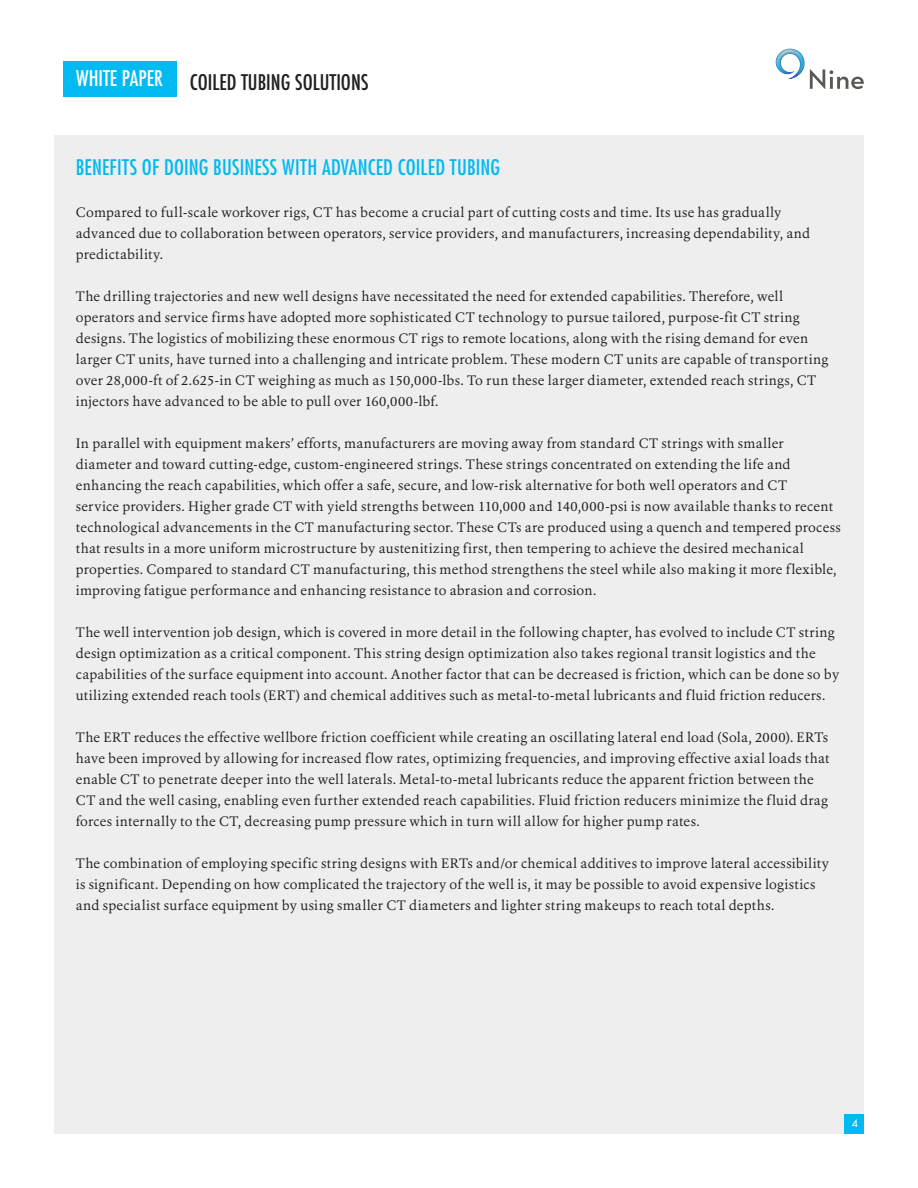
<style>
.page{position:relative;width:918px;height:1188px;background:#fff}
.page>*{position:absolute;margin:0;border:0;box-sizing:border-box;transform-origin:0 0}
.t1{font:condensed 21px "Futura";letter-spacing:.01em;color:#00baf1}
.t2{font:500 condensed 21px "Futura";color:#231f20}
.AA_Header_01{font:500 condensed 21px "Futura";color:#fff}
.t3{font:13.5px/21px "Erato";letter-spacing:.02em;color:#231f20}
.t4{font:10.5px "Futura";color:#fff}
</style>
<div class="page">
<div style="left:54px;top:135px;width:810px;height:999px;background:#eeeeef"></div>
<svg style="left:818px;top:69px;width:46px;height:20px"></svg>
<img style="left:775px;top:48px;width:43px;height:41px">
<div style="left:63px;top:61px;width:113px;height:36px;background:#00baf1"></div>
<div style="left:845px;top:1115px;width:19px;height:19px;background:#00baf1"></div>
<p class="AA_Header_01" style="left:76px;top:65px;width:88px">WHITE PAPER</p>
<p class="t2" style="left:190px;top:69px;width:180px">COILED TUBING SOLUTIONS</p>
<p class="t1" style="left:76px;top:154px;width:426px">BENEFITS OF DOING BUSINESS WITH ADVANCED COILED TUBING</p>
<p class="t3" style="left:76px;top:202px;width:736px">Compared to full-scale workover rigs, CT has become a crucial part of cutting costs and time. Its use has gradually advanced due to collaboration between operators, service providers, and manufacturers, increasing dependability, and predictability.</p>
<p class="t3" style="left:76px;top:286px;width:754px">The drilling trajectories and new well designs have necessitated the need for extended capabilities. Therefore, well operators and service firms have adopted more sophisticated CT technology to pursue tailored, purpose-fit CT string designs. The logistics of mobilizing these enormous CT rigs to remote locations, along with the rising demand for even larger CT units, have turned into a challenging and intricate problem. These modern CT units are capable of transporting over 28,000-ft of 2.625-in CT weighing as much as 150,000-lbs. To run these larger diameter, extended reach strings, CT injectors have advanced to be able to pull over 160,000-lbf.</p>
<p class="t3" style="left:76px;top:433px;width:766px">In parallel with equipment makers’ efforts, manufacturers are moving away from standard CT strings with smaller diameter and toward cutting-edge, custom-engineered strings. These strings concentrated on extending the life and enhancing the reach capabilities, which offer a safe, secure, and low-risk alternative for both well operators and CT<br>service providers. Higher grade CT with yield strengths between 110,000 and 140,000-psi is now available thanks to recent technological advancements in the CT manufacturing sector. These CTs are produced using a quench and tempered process that results in a more uniform microstructure by austenitizing first, then tempering to achieve the desired mechanical properties. Compared to standard CT manufacturing, this method strengthens the steel while also making it more flexible, improving fatigue performance and enhancing resistance to abrasion and corrosion.</p>
<p class="t3" style="left:76px;top:622px;width:765px">The well intervention job design, which is covered in more detail in the following chapter, has evolved to include CT string design optimization as a critical component. This string design optimization also takes regional transit logistics and the capabilities of the surface equipment into account. Another factor that can be decreased is friction, which can be done so by utilizing extended reach tools (ERT) and chemical additives such as metal-to-metal lubricants and fluid friction reducers.</p>
<p class="t3" style="left:76px;top:727px;width:755px">The ERT reduces the effective wellbore friction coefficient while creating an oscillating lateral end load (Sola, 2000). ERTs have been improved by allowing for increased flow rates, optimizing frequencies, and improving effective axial loads that enable CT to penetrate deeper into the well laterals. Metal-to-metal lubricants reduce the apparent friction between the CT and the well casing, enabling even further extended reach capabilities. Fluid friction reducers minimize the fluid drag forces internally to the CT, decreasing pump pressure which in turn will allow for higher pump rates.</p>
<p class="t3" style="left:76px;top:853px;width:755px">The combination of employing specific string designs with ERTs and/or chemical additives to improve lateral accessibility is significant. Depending on how complicated the trajectory of the well is, it may be possible to avoid expensive logistics and specialist surface equipment by using smaller CT diameters and lighter string makeups to reach total depths.</p>
<p class="t4" style="left:852px;top:1117px;width:8px">4</p>
</div>
